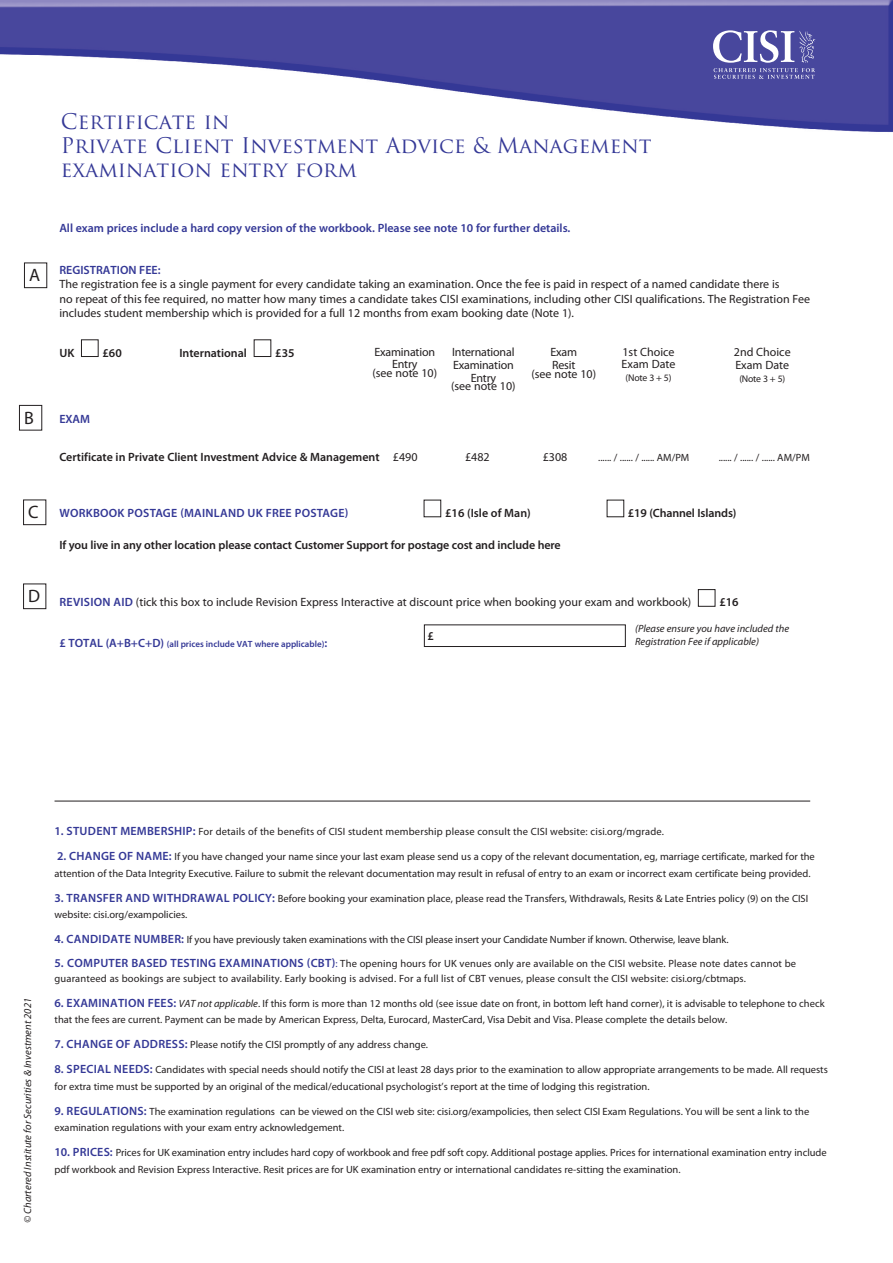
<style>
.page{position:relative;width:893px;height:1263px;background:#fff}
.page>*{position:absolute;margin:0;border:0;box-sizing:border-box;transform-origin:0 0}
.t1{font:21px/24px "Trajan Pro";color:#343896}
.t2{font:18px "Myriad Pro";color:#231f20}
.t3{font:12px/12.8px "Myriad Pro";color:#231f20}
.t4{font:600 12px "Myriad Pro";letter-spacing:-.01em;color:#231f20}
.t5{font:600 12px "Myriad Pro";color:#343896}
.t6{font:600 12px "Myriad Pro";letter-spacing:.02em;color:#343896}
.t7{font:10.5px/16.5px "Myriad Pro";color:#231f20}
.t8{font:italic 10.5px/12.6px "Myriad Pro";color:#231f20}
.t9{font:9.75px "Myriad Pro";letter-spacing:-.02em;color:#231f20}
.t10{font:600 9px "Myriad Pro";color:#343896}
.s1{font-weight:400}
.s2{font-weight:600;color:#343896}
.s3{font-size:12px}
.s4{font-weight:600;font-size:12px;color:#343896}
.s5{color:#343896}
.s6{font-style:italic}
</style>
<div class="page">
<div style="left:81px;top:340px;width:17px;height:17px;border:1px solid #231f20"></div>
<div style="left:254px;top:340px;width:17px;height:17px;border:1px solid #231f20"></div>
<div style="left:698px;top:589px;width:17px;height:17px;border:1px solid #231f20"></div>
<div style="left:424px;top:624px;width:202px;height:23px;border:1px solid #231f20"></div>
<img style="left:0;top:0;width:893px;height:132px">
<hr style="left:55px;top:801px;width:755px;height:1px;background:#231f20">
<svg style="left:713px;top:30px;width:102px;height:49px;background:#7473b4"></svg>
<div style="left:24px;top:263px;width:23px;height:25px;border:1px solid #231f20"></div>
<div style="left:19px;top:405px;width:23px;height:25px;border:1px solid #231f20"></div>
<div style="left:23px;top:500px;width:23px;height:25px;border:1px solid #231f20"></div>
<div style="left:23px;top:583px;width:23px;height:26px;border:1px solid #231f20"></div>
<h2 class="t2" style="left:29px;top:264px;width:13px">A</h2>
<h2 class="t2" style="left:24px;top:406px;width:11px">B</h2>
<h2 class="t2" style="left:28px;top:501px;width:12px">C</h2>
<h2 class="t2" style="left:28px;top:585px;width:13px">D</h2>
<h1 class="t1" style="left:61px;top:109px;width:592px">Certificate in<br>Private Client Investment Advice &amp; Management examination entry form</h1>
<p class="t5" style="left:59px;top:220px;width:512px">All exam prices include a hard copy version of the workbook. Please see note 10 for further details.</p>
<p class="t5" style="left:59px;top:262px;width:103px">REGISTRATION FEE:</p>
<p class="t3" style="left:59px;top:277px;width:752px;line-height:14.4px">The registration fee is a single payment for every candidate taking an examination. Once the fee is paid in respect of a named candidate there is<br>no repeat of this fee required, no matter how many times a candidate takes CISI examinations, including other CISI qualifications. The Registration Fee includes student membership which is provided for a full 12 months from exam booking date (Note 1).</p>
<p class="t4" style="left:59px;top:345px;width:16px">UK</p>
<p class="t4" style="left:103px;top:345px;width:21px">£60</p>
<p class="t4" style="left:179px;top:345px;width:69px">International</p>
<p class="t4" style="left:275px;top:345px;width:21px">£35</p>
<p class="t3" style="left:622px;top:345px;width:55px">1st Choice<br>Exam Date</p>
<p class="t9" style="left:626px;top:372px;width:47px">(Note 3 + 5)</p>
<p class="t3" style="left:374px;top:345px;width:62px;text-align:center">Examination<br>Entry</p>
<p class="t3" style="left:372px;top:366px;width:66px">(see note 10)</p>
<p class="t3" style="left:452px;top:346px;width:64px;text-align:center">International<br>Examination<br>Entry</p>
<p class="t3" style="left:451px;top:380px;width:66px">(see note 10)</p>
<p class="t3" style="left:734px;top:346px;width:58px">2nd Choice<br>Exam Date</p>
<p class="t9" style="left:739px;top:373px;width:47px">(Note 3 + 5)</p>
<p class="t3" style="left:550px;top:346px;width:28px">Exam<br>Resit</p>
<p class="t3" style="left:531px;top:367px;width:66px">(see note 10)</p>
<p class="t5" style="left:59px;top:412px;width:32px">EXAM</p>
<p class="t4" style="left:59px;top:449px;width:360px">Certificate in Private Client Investment Advice &amp; Management <span class="s1">£490</span></p>
<p class="t3" style="left:465px;top:450px;width:26px">£482</p>
<p class="t3" style="left:543px;top:450px;width:26px">£308</p>
<p class="t7" style="left:598px;top:449px;width:93px">...... / ...... / ...... AM/PM</p>
<p class="t7" style="left:719px;top:449px;width:93px">...... / ...... / ...... AM/PM</p>
<p class="t6" style="left:59px;top:505px;width:290px">WORKBOOK POSTAGE (MAINLAND UK FREE POSTAGE)</p>
<p class="t4" style="left:445px;top:505px;width:87px">£16 (Isle of Man)</p>
<p class="t4" style="left:628px;top:505px;width:110px">£19 (Channel Islands)</p>
<p class="t4" style="left:59px;top:538px;width:503px">If you live in any other location please contact Customer Support for postage cost and include here</p>
<p class="t3" style="left:59px;top:596px;width:633px"><span class="s2">REVISION AID</span> (tick this box to include Revision Express Interactive at discount price when booking your exam and workbook)</p>
<p class="t4" style="left:719px;top:595px;width:21px">£16</p>
<p class="t10" style="left:59px;top:638px;width:269px"><span class="s3">£ TOTAL (A+B+C+D)</span> (all prices include VAT where applicable)<span class="s3">:</span></p>
<p class="t8" style="left:635px;top:622px;width:156px">(Please ensure you have included the<br>Registration Fee if applicable)</p>
<p class="t4" style="left:428px;top:628px;width:8px">£</p>
<p class="t8" style="left:21px;top:1223px;width:227px;rotate:-90deg">© Chartered Institute for Securities &amp; Investment 2021</p>
<p class="t7" style="left:55px;top:823px;width:611px"><span class="s4">1. STUDENT MEMBERSHIP:</span> For details of the benefits of CISI student membership please consult the CISI website: cisi.org/mgrade.</p>
<p class="t7" style="left:55px;top:848px;width:762px"><span class="s4">2. CHANGE OF NAME:</span> If you have changed your name since your last exam please send us a copy of the relevant documentation, eg, marriage certificate, marked for the attention of the Data Integrity Executive. Failure to submit the relevant documentation may result in refusal of entry to an exam or incorrect exam certificate being provided.</p>
<p class="t7" style="left:55px;top:890px;width:755px"><span class="s4">3. TRANSFER AND WITHDRAWAL POLICY:</span> Before booking your examination place, please read the Transfers, Withdrawals, Resits &amp; Late Entries policy (9) on the CISI website: cisi.org/exampolicies.</p>
<p class="t7" style="left:55px;top:931px;width:675px"><span class="s4">4. CANDIDATE NUMBER:</span> If you have previously taken examinations with the CISI please insert your Candidate Number if known. Otherwise, leave blank.</p>
<p class="t7" style="left:55px;top:955px;width:743px;line-height:15px"><span class="s4">5. COMPUTER BASED TESTING EXAMINATIONS (CBT)</span><span class="s5">:</span> The opening hours for UK venues only are available on the CISI website. Please note dates cannot be guaranteed as bookings are subject to availability. Early booking is advised. For a full list of CBT venues, please consult the CISI website: cisi.org/cbtmaps.</p>
<p class="t7" style="left:55px;top:995px;width:772px"><span class="s4">6. EXAMINATION FEES:</span> <span class="s6">VAT not applicable</span>. If this form is more than 12 months old (see issue date on front, in bottom left hand corner), it is advisable to telephone to check that the fees are current. Payment can be made by American Express, Delta, Eurocard, MasterCard, Visa Debit and Visa. Please complete the details below.</p>
<p class="t7" style="left:55px;top:1036px;width:375px"><span class="s4">7. CHANGE OF ADDRESS:</span> Please notify the CISI promptly of any address change.</p>
<p class="t7" style="left:55px;top:1061px;width:775px"><span class="s4">8. SPECIAL NEEDS:</span> Candidates with special needs should notify the CISI at least 28 days prior to the examination to allow appropriate arrangements to be made. All requests for extra time must be supported by an original of the medical/educational psychologist’s report at the time of lodging this registration.</p>
<p class="t7" style="left:55px;top:1103px;width:756px"><span class="s4">9. REGULATIONS:</span> The examination regulations can be viewed on the CISI web site: cisi.org/exampolicies, then select CISI Exam Regulations. You will be sent a link to the examination regulations with your exam entry acknowledgement.</p>
<p class="t7" style="left:55px;top:1144px;width:774px"><span class="s4">10. PRICES:</span> Prices for UK examination entry includes hard copy of workbook and free pdf soft copy. Additional postage applies. Prices for international examination entry include pdf workbook and Revision Express Interactive. Resit prices are for UK examination entry or international candidates re-sitting the examination.</p>
</div>
